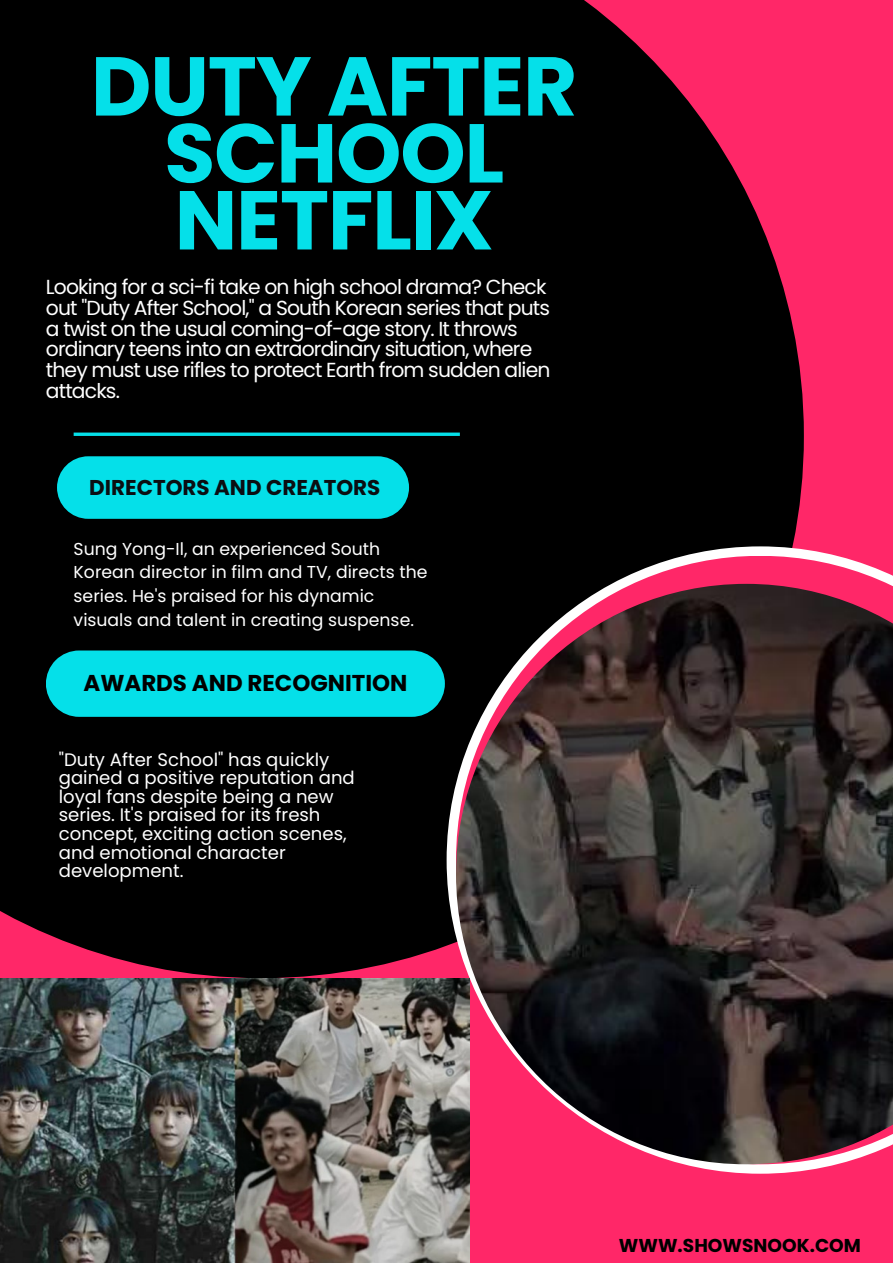
<style>
.page{position:relative;width:893px;height:1263px;background:#ff2768}
.page>*{position:absolute;margin:0;border:0;box-sizing:border-box;transform-origin:0 0}
.t1{font:700 83.32px/66.9px "Poppins";letter-spacing:-.015em;color:#05e0e9;text-align:center}
.t2{font:700 22.88px "Poppins";color:#000}
.t3{font:700 21.38px "Poppins";color:#0b0e12}
.t4{font:20.33px/20.9px "Poppins";letter-spacing:-.04em;color:#fff}
.t5{font:700 18.6px "Poppins";color:#000}
.t6{font:18.08px/18.6px "Poppins";color:#fff}
.t7{font:17.25px/23.6px "Poppins";color:#fff}
</style>
<div class="page">
<div style="left:0;top:0;width:804px;height:978px;background:#000"></div>
<svg style="left:446px;top:546px;width:392px;height:628px"></svg>
<svg style="left:456px;top:556px;width:437px;height:28px"></svg>
<img style="left:456px;top:584px;width:437px;height:580px">
<hr style="left:74px;top:433px;width:386px;height:3px;background:#05e0e9">
<div style="left:57px;top:456px;width:352px;height:63px;background:#05e0e9;border-radius:31px"></div>
<div style="left:46px;top:650px;width:399px;height:67px;background:#05e0e9"></div>
<img style="left:0;top:978px;width:470px;height:285px">
<h2 class="t1" style="left:91px;top:53px;width:488px">DUTY AFTER<br>SCHOOL<br>NETFLIX</h2>
<p class="t4" style="left:46px;top:276px;width:506px">Looking for a sci-fi take on high school drama? Check out "Duty After School," a South Korean series that puts a twist on the usual coming-of-age story. It throws ordinary teens into an extraordinary situation, where they must use rifles to protect Earth from sudden alien attacks.</p>
<p class="t3" style="left:89px;top:472px;width:292px">DIRECTORS AND CREATORS</p>
<p class="t7" style="left:74px;top:537px;width:355px">Sung Yong-Il, an experienced South Korean director in film and TV, directs the series. He's praised for his dynamic visuals and talent in creating suspense.</p>
<h2 class="t2" style="left:83px;top:667px;width:325px">AWARDS AND RECOGNITION</h2>
<p class="t6" style="left:59px;top:750px;width:297px">"Duty After School" has quickly gained a positive reputation and loyal fans despite being a new series. It's praised for its fresh concept, exciting action scenes, and emotional character development.</p>
<p class="t5" style="left:619px;top:1232px;width:243px">WWW.SHOWSNOOK.COM</p>
</div>
